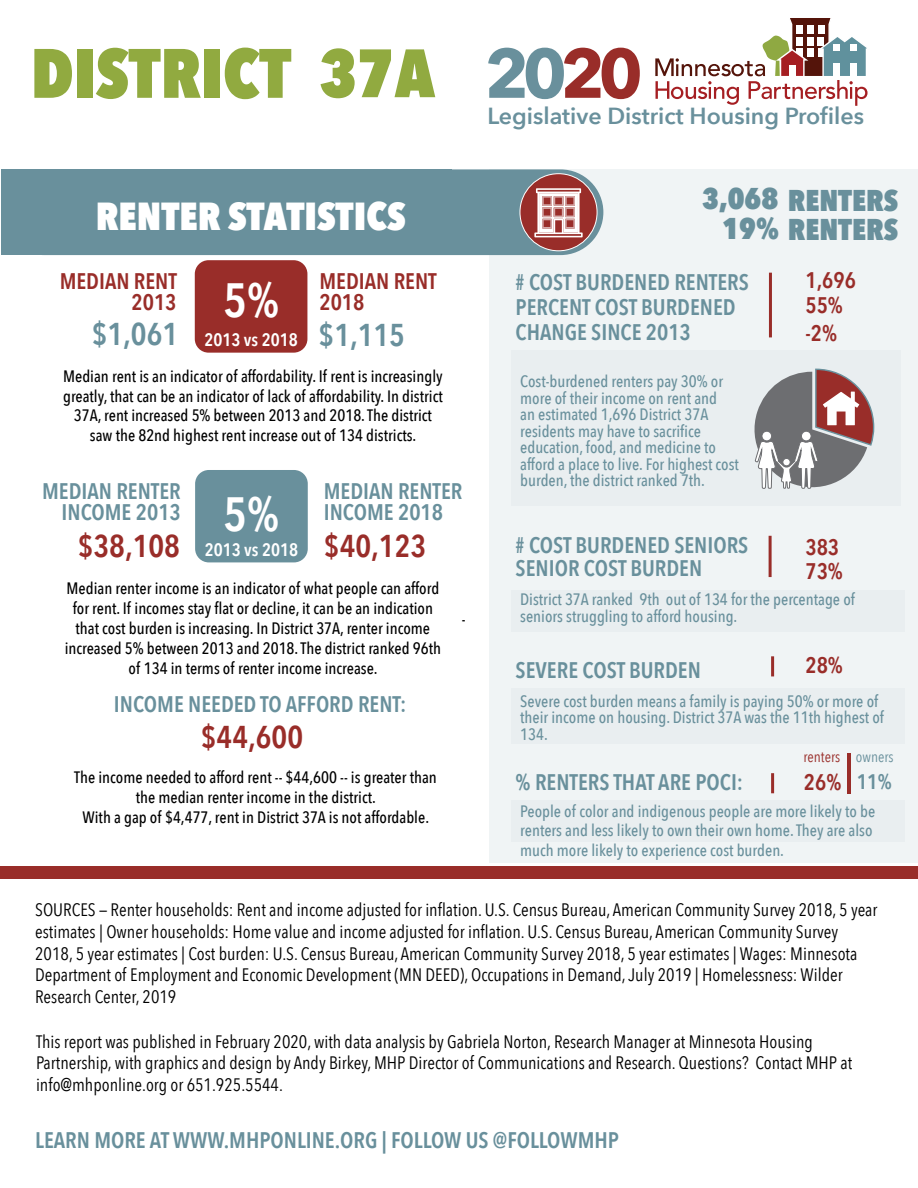
<style>
.page{position:relative;width:918px;height:1188px;background:#fff}
.page>*{position:absolute;margin:0;border:0;box-sizing:border-box;transform-origin:0 0}
.t1{font:800 69px "Avenir Next Condensed";color:#91aa40}
.t2{font:700 69px "Avenir Next";color:#69909c}
.t3{font:600 48px "Avenir Next Condensed";color:#fff}
.t4{font:800 39px "Avenir Next Condensed";color:#fff}
.t5{font:600 31.5px "Avenir Next Condensed";color:#992d29}
.t6{font:600 31.5px "Avenir Next Condensed";color:#69909c}
.t7{font:800 30px/29.1px "Avenir Next Condensed";color:#69909c;text-align:right}
.t8{font:600 23.25px "Avenir Next";color:#69909c}
.t9{font:600 22.5px/25px "Avenir Next Condensed";color:#69909c}
.t10{font:600 22.5px/21px "Avenir Next Condensed";color:#992d29}
.t11{font:600 21px "Avenir Next Condensed";color:#69909c}
.t12{font:18px/21.6px "Avenir Next Condensed";color:#000}
.t13{font:600 18px "Avenir Next Condensed";color:#fff}
.t14{font:500 16.5px/19.8px "Avenir Next Condensed";color:#000;text-align:center}
.t15{font:500 16.5px/16.5px "Avenir Next Condensed";color:#69909c}
.t16{font:15px "Avenir Next Condensed";color:#992d29}
.t17{font:15px "Avenir Next Condensed";color:#69909c}
.s1{font-size:67.5px}
.s2{color:#992d29}
</style>
<div class="page">
<div style="left:489px;top:169px;width:429px;height:694px;background:#f0f4f5"></div>
<div style="left:511px;top:688px;width:394px;height:55px;background:#e9eef0"></div>
<div style="left:511px;top:800px;width:394px;height:41px;background:#e9eef0"></div>
<div style="left:511px;top:590px;width:394px;height:42px;background:#e9eef0"></div>
<svg style="left:655px;top:18px;width:213px;height:88px"></svg>
<div style="left:511px;top:350px;width:390px;height:156px;background:#e9eef0"></div>
<svg style="left:754px;top:368px;width:121px;height:121px"></svg>
<div style="left:801px;top:431px;width:10px;height:10px;background:#fff;border-radius:50%"></div>
<div style="left:801px;top:431px;width:10px;height:10px;border:1px solid #6d6e71;border-radius:50%"></div>
<div style="left:762px;top:431px;width:10px;height:10px;background:#fff;border-radius:50%"></div>
<div style="left:762px;top:431px;width:10px;height:10px;border:1px solid #6d6e71;border-radius:50%"></div>
<div style="left:783px;top:458px;width:7px;height:8px;background:#fff;border-radius:50%"></div>
<div style="left:783px;top:458px;width:7px;height:8px;border:1px solid #6d6e71;border-radius:50%"></div>
<div style="left:1px;top:169px;width:450px;height:86px;background:#69909c"></div>
<div style="left:2px;top:169px;width:601px;height:86px;background:#69909c;border-radius:43px"></div>
<div style="left:520px;top:174px;width:77px;height:77px;background:#992d29;border-radius:50%"></div>
<div style="left:520px;top:173px;width:78px;height:78px;border:1px solid #fff;border-radius:50%"></div>
<svg style="left:534px;top:188px;width:49px;height:49px"></svg>
<hr style="left:769px;top:273px;width:3px;height:64px;background:#992d29">
<div style="left:195px;top:260px;width:112px;height:93px;background:#992d29;border-radius:14px"></div>
<div style="left:195px;top:470px;width:113px;height:92px;background:#69909c;border-radius:14px"></div>
<hr style="left:769px;top:536px;width:3px;height:41px;background:#992d29">
<hr style="left:771px;top:656px;width:3px;height:20px;background:#992d29">
<div style="left:0;top:866px;width:918px;height:12px;background:#992d29"></div>
<hr style="left:771px;top:773px;width:3px;height:20px;background:#992d29">
<hr style="left:848px;top:753px;width:3px;height:41px;background:#992d29">
<h1 class="t1" style="left:31px;top:30px;width:406px">DISTRICT <span class="s1">37A</span></h1>
<h3 class="t4" style="left:96px;top:192px;width:311px">RENTER STATISTICS</h3>
<p class="t10" style="left:60px;top:270px;width:119px;text-align:right">MEDIAN RENT<br>2013</p>
<p class="t10" style="left:319px;top:270px;width:119px">MEDIAN RENT<br>2018</p>
<p class="t13" style="left:204px;top:325px;width:95px">2013 vs 2018</p>
<h2 class="t3" style="left:223px;top:259px;width:57px">5%</h2>
<h3 class="t6" style="left:92px;top:306px;width:88px">$1,061</h3>
<h3 class="t6" style="left:319px;top:308px;width:88px">$1,115</h3>
<h1 class="t2" style="left:485px;top:14px;width:160px">20<span class="s2">20</span></h1>
<p class="t8" style="left:487px;top:96px;width:378px">Legislative District Housing Profiles</p>
<h3 class="t7" style="left:702px;top:185px;width:198px">3,068 RENTERS<br>19% RENTERS</h3>
<p class="t9" style="left:516px;top:269px;width:235px"># COST BURDENED RENTERS<br>PERCENT COST BURDENED<br>CHANGE SINCE 2013</p>
<p class="t10" style="left:805px;top:267px;width:52px;line-height:25.5px">1,696<br>55%</p>
<p class="t10" style="left:805px;top:322px;width:33px">-2%</p>
<p class="t14" style="left:63px;top:366px;width:381px">Median rent is an indicator of affordability. If rent is increasingly greatly, that can be an indicator of lack of affordability. In district 37A, rent increased 5% between 2013 and 2018. The district saw the 82nd highest rent increase out of 134 districts.</p>
<p class="t15" style="left:520px;top:373px;width:220px">Cost-burdened renters pay 30% or more of their income on rent and<br>an estimated 1,696 District 37A residents may have to sacrifice education, food, and medicine to afford a place to live. For highest cost burden, the district ranked 7th.</p>
<p class="t9" style="left:42px;top:480px;width:140px;line-height:21px;text-align:right">MEDIAN RENTER<br>INCOME 2013</p>
<p class="t9" style="left:324px;top:480px;width:140px;line-height:21px">MEDIAN RENTER<br>INCOME 2018</p>
<p class="t13" style="left:205px;top:534px;width:95px">2013 vs 2018</p>
<p class="t9" style="left:516px;top:533px;width:234px;line-height:22.6px"># COST BURDENED SENIORS<br>SENIOR COST BURDEN</p>
<h2 class="t3" style="left:223px;top:473px;width:57px">5%</h2>
<h3 class="t5" style="left:78px;top:519px;width:104px">$38,108</h3>
<h3 class="t5" style="left:324px;top:519px;width:104px">$40,123</h3>
<p class="t10" style="left:805px;top:535px;width:39px;line-height:23.7px">383<br>73%</p>
<p class="t14" style="left:65px;top:579px;width:378px">Median renter income is an indicator of what people can afford for rent. If incomes stay flat or decline, it can be an indication that cost burden is increasing. In District 37A, renter income increased 5% between 2013 and 2018. The district ranked 96th of 134 in terms of renter income increase.</p>
<p class="t15" style="left:520px;top:591px;width:336px">District 37A ranked 9th out of 134 for the percentage of seniors struggling to afford housing.</p>
<p class="t15" style="left:520px;top:693px;width:365px">Severe cost burden means a family is paying 50% or more of their income on housing. District 37A was the 11th highest of<br>134.</p>
<p class="t14" style="left:462px;top:609px;width:5px">-</p>
<p class="t10" style="left:805px;top:654px;width:39px">28%</p>
<p class="t9" style="left:516px;top:657px;width:187px">SEVERE COST BURDEN</p>
<p class="t9" style="left:114px;top:691px;width:294px">INCOME NEEDED TO AFFORD RENT:</p>
<h3 class="t5" style="left:201px;top:710px;width:104px">$44,600</h3>
<p class="t16" style="left:804px;top:744px;width:38px">renters</p>
<p class="t17" style="left:856px;top:744px;width:39px">owners</p>
<p class="t14" style="left:74px;top:768px;width:364px">The income needed to afford rent -- $44,600 -- is greater than the median renter income in the district.<br>With a gap of $4,477, rent in District 37A is not affordable.</p>
<p class="t9" style="left:516px;top:769px;width:229px">% RENTERS THAT ARE POCI:</p>
<p class="t10" style="left:804px;top:771px;width:39px">26%</p>
<p class="t11" style="left:857px;top:764px;width:36px">11%</p>
<p class="t15" style="left:520px;top:801px;width:357px;line-height:19.8px">People of color and indigenous people are more likely to be renters and less likely to own their own home. They are also much more likely to experience cost burden.</p>
<p class="t12" style="left:35px;top:899px;width:844px">SOURCES — Renter households: Rent and income adjusted for inflation. U.S. Census Bureau, American Community Survey 2018, 5 year estimates | Owner households: Home value and income adjusted for inflation. U.S. Census Bureau, American Community Survey 2018, 5 year estimates | Cost burden: U.S. Census Bureau, American Community Survey 2018, 5 year estimates | Wages: Minnesota Department of Employment and Economic Development (MN DEED), Occupations in Demand, July 2019 | Homelessness: Wilder Research Center, 2019</p>
<p class="t12" style="left:36px;top:1030px;width:818px">This report was published in February 2020, with data analysis by Gabriela Norton, Research Manager at Minnesota Housing<br>Partnership, with graphics and design by Andy Birkey, MHP Director of Communications and Research. Questions? Contact MHP at info@mhponline.org or 651.925.5544.</p>
<p class="t9" style="left:35px;top:1127px;width:585px">LEARN MORE AT WWW.MHPONLINE.ORG | FOLLOW US @FOLLOWMHP</p>
</div>
